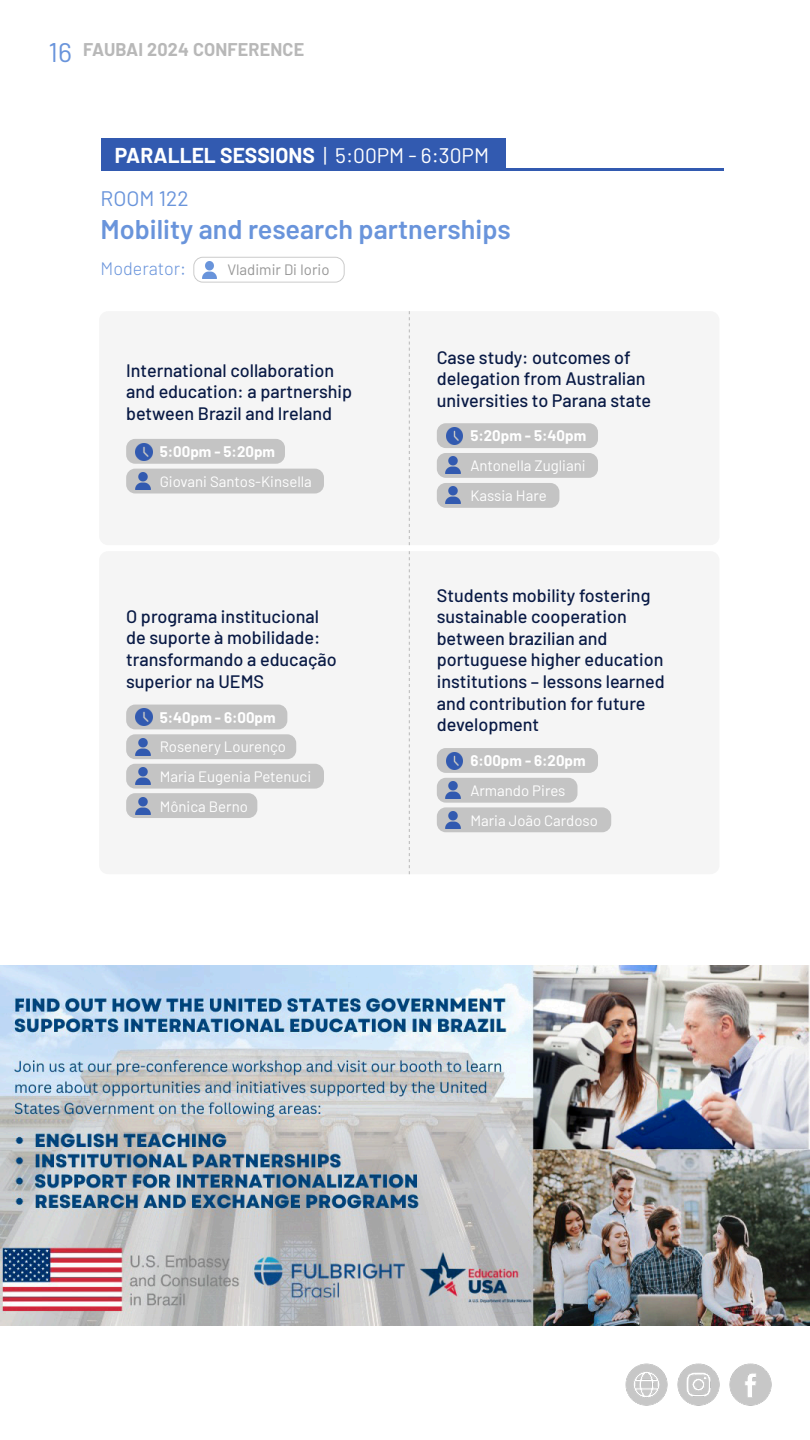
<style>
.page{position:relative;width:810px;height:1440px;background:#fff}
.page>*{position:absolute;margin:0;border:0;box-sizing:border-box;transform-origin:0 0}
.t1{font:600 27px "Barlow";color:#6994db}
.t2{font:700 21px "Barlow";color:#fff}
.t3{font:21px "Barlow";color:#6994db}
.t4{font:500 18px/21.6px "Barlow";color:#091a45}
.t5{font:700 18px "Barlow";letter-spacing:.01em;color:#b8b8b8}
.t6{font:300 18px "Barlow";color:#6994db}
.t7{font:15px "Barlow";color:#fff}
.t8{font:700 15px "Barlow";color:#fff}
.t9{font:15px "Barlow";color:#969696}
.s1{font-weight:400;font-size:27px;color:#6994db}
.s2{font-weight:400}
</style>
<div class="page">
<img style="left:625px;top:1363px;width:43px;height:43px">
<img style="left:677px;top:1363px;width:43px;height:43px">
<img style="left:729px;top:1363px;width:43px;height:43px">
<div style="left:99px;top:311px;width:620px;height:234px;background:#f5f5f5;border-radius:9px"></div>
<div style="left:99px;top:551px;width:620px;height:323px;background:#f5f5f5;border-radius:9px"></div>
<div style="left:126px;top:439px;width:159px;height:25px;background:#c4c4c4;border-radius:9px"></div>
<div style="left:126px;top:705px;width:161px;height:24px;background:#c4c4c4;border-radius:9px"></div>
<div style="left:437px;top:423px;width:161px;height:25px;background:#c4c4c4;border-radius:9px"></div>
<div style="left:437px;top:748px;width:161px;height:25px;background:#c4c4c4;border-radius:9px"></div>
<div style="left:126px;top:469px;width:198px;height:25px;background:#c4c4c4;border-radius:9px"></div>
<div style="left:126px;top:734px;width:170px;height:25px;background:#c4c4c4;border-radius:9px"></div>
<div style="left:126px;top:764px;width:198px;height:25px;background:#c4c4c4;border-radius:9px"></div>
<div style="left:126px;top:793px;width:131px;height:25px;background:#c4c4c4;border-radius:9px"></div>
<div style="left:437px;top:453px;width:161px;height:25px;background:#c4c4c4;border-radius:9px"></div>
<div style="left:437px;top:483px;width:122px;height:25px;background:#c4c4c4;border-radius:9px"></div>
<div style="left:437px;top:778px;width:141px;height:25px;background:#c4c4c4;border-radius:9px"></div>
<div style="left:437px;top:807px;width:174px;height:25px;background:#c4c4c4;border-radius:9px"></div>
<img style="left:135px;top:443px;width:17px;height:17px">
<img style="left:135px;top:709px;width:17px;height:17px">
<img style="left:446px;top:428px;width:17px;height:17px">
<img style="left:446px;top:752px;width:17px;height:17px">
<img style="left:135px;top:473px;width:16px;height:17px">
<img style="left:135px;top:738px;width:16px;height:17px">
<img style="left:135px;top:768px;width:16px;height:17px">
<img style="left:135px;top:797px;width:16px;height:17px">
<img style="left:445px;top:457px;width:16px;height:17px">
<img style="left:445px;top:487px;width:16px;height:17px">
<img style="left:445px;top:782px;width:16px;height:17px">
<img style="left:445px;top:811px;width:16px;height:17px">
<svg style="left:409px;top:311px;width:1px;height:234px"></svg>
<svg style="left:409px;top:551px;width:1px;height:323px"></svg>
<div style="left:193px;top:257px;width:152px;height:26px;border:1px solid #787878;border-radius:9px"></div>
<img style="left:202px;top:261px;width:15px;height:17px">
<div style="left:101px;top:139px;width:405px;height:32px;background:#325ab0"></div>
<hr style="left:101px;top:169px;width:623px;height:2px;background:#325ab0">
<img style="left:0;top:966px;width:810px;height:360px">
<p class="t5" style="left:49px;top:36px;width:257px"><span class="s1">16</span> FAUBAI 2024 CONFERENCE</p>
<p class="t2" style="left:115px;top:140px;width:376px">PARALLEL SESSIONS <span class="s2">| 5:00PM - 6:30PM</span></p>
<p class="t3" style="left:101px;top:183px;width:90px">ROOM 122</p>
<p class="t1" style="left:101px;top:209px;width:412px">Mobility and research partnerships</p>
<p class="t6" style="left:101px;top:255px;width:87px">Moderator:</p>
<p class="t9" style="left:227px;top:258px;width:104px">Vladimir Di Iorio</p>
<p class="t4" style="left:126px;top:358px;width:228px">International collaboration and education: a partnership between Brazil and Ireland</p>
<p class="t8" style="left:160px;top:441px;width:117px">5:00pm - 5:20pm</p>
<p class="t7" style="left:160px;top:471px;width:154px">Giovani Santos-Kinsella</p>
<p class="t4" style="left:126px;top:604px;width:212px">O programa institucional de suporte à mobilidade: transformando a educação superior na UEMS</p>
<p class="t8" style="left:160px;top:706px;width:118px">5:40pm - 6:00pm</p>
<p class="t7" style="left:160px;top:735px;width:128px">Rosenery Lourenço</p>
<p class="t7" style="left:160px;top:766px;width:153px">Maria Eugenia Petenuci</p>
<p class="t7" style="left:160px;top:795px;width:90px">Mônica Berno</p>
<p class="t4" style="left:437px;top:345px;width:216px">Case study: outcomes of delegation from Australian universities to Parana state</p>
<p class="t8" style="left:470px;top:425px;width:117px">5:20pm - 5:40pm</p>
<p class="t7" style="left:470px;top:455px;width:117px">Antonella Zugliani</p>
<p class="t7" style="left:470px;top:485px;width:78px">Kassia Hare</p>
<p class="t4" style="left:437px;top:583px;width:230px">Students mobility fostering sustainable cooperation between brazilian and portuguese higher education institutions – lessons learned and contribution for future development</p>
<p class="t8" style="left:470px;top:749px;width:117px">6:00pm - 6:20pm</p>
<p class="t7" style="left:470px;top:780px;width:97px">Armando Pires</p>
<p class="t7" style="left:470px;top:810px;width:129px">Maria João Cardoso</p>
</div>
